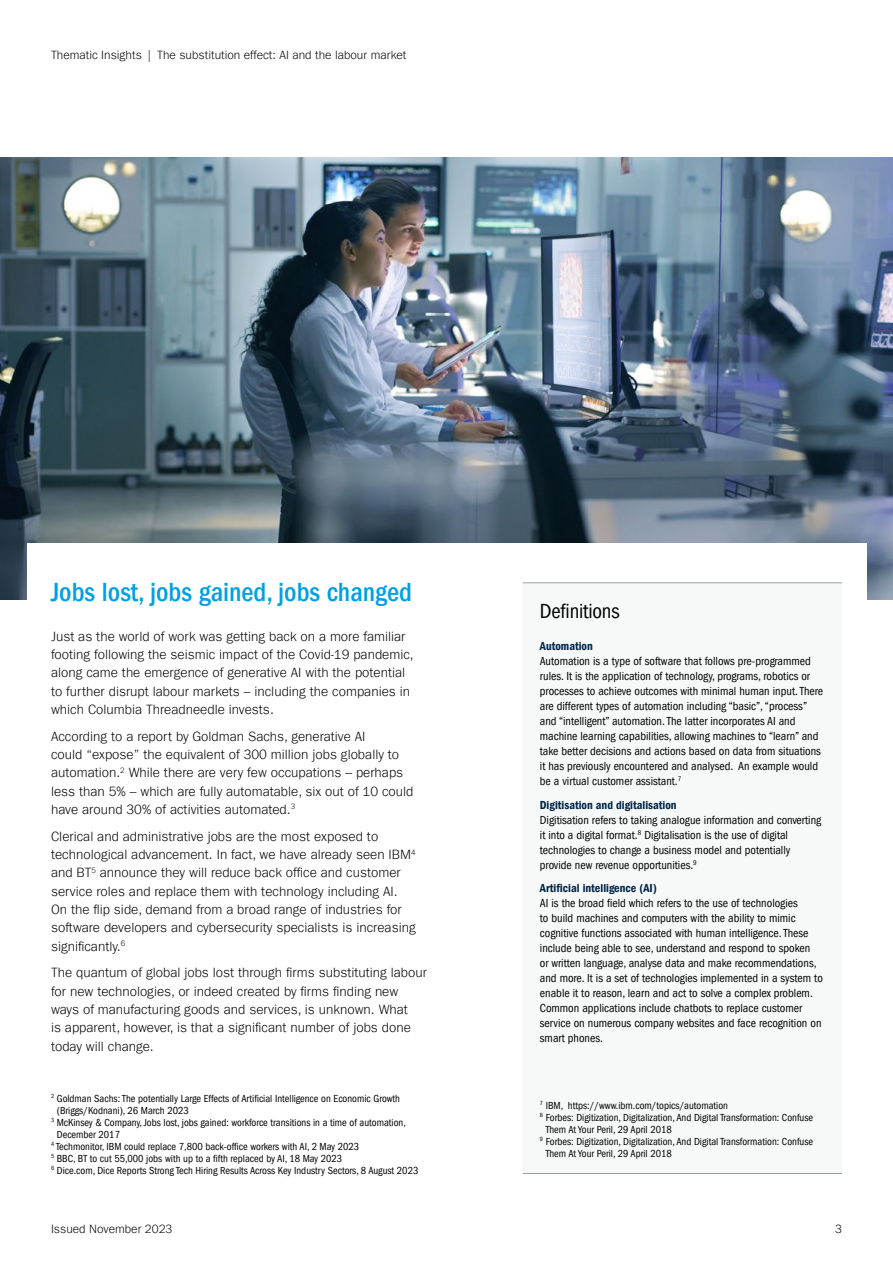
<style>
.page{position:relative;width:893px;height:1263px;background:#fff}
.page>*{position:absolute;margin:0;border:0;box-sizing:border-box;transform-origin:0 0}
.Header_02_Viewpoint{font:500 condensed 27px "ITC Frank Gofor Ameriprise";color:#00a0e3}
.Body_Text{font:condensed 21px "ITC Frank Gofor Ameriprise";letter-spacing:-.01em;color:#000}
.Body_Text-2{font:300 13.5px/18.3px "ITC Frank Gofor Ameriprise";color:#000}
.Body_Text-3{font:condensed 12px/15px "ITC Frank Gofor Ameriprise";color:#000}
.t1{font:300 12px "ITC Frank Gofor Ameriprise";color:#000}
.Footnotes{font:condensed 10.5px/12px "ITC Frank Gofor Ameriprise";color:#000}
.s1{font-family:"ITC Frank Gofor Ameriprise Dm Cn";font-stretch:normal;color:#002648}
</style>
<div class="page">
<img style="left:0;top:157px;width:893px;height:443px">
<div style="left:27px;top:544px;width:839px;height:136px;background:#fff"></div>
<div style="left:523px;top:583px;width:319px;height:591px;background:#f7f8f8"></div>
<hr style="left:523px;top:1173px;width:319px;height:1px;background:#9d9e9e">
<hr style="left:523px;top:582px;width:319px;height:1px;background:#9d9e9e">
<p class="t1" style="left:51px;top:48px;width:357px">Thematic Insights | The substitution effect: AI and the labour market</p>
<p class="Header_02_Viewpoint" style="left:51px;top:577px;width:362px">Jobs lost, jobs gained, jobs changed</p>
<p class="Body_Text-2" style="left:51px;top:627px;width:364px">Just as the world of work was getting back on a more familiar footing following the seismic impact of the Covid-19 pandemic, along came the emergence of generative AI with the potential to further disrupt labour markets – including the companies in which Columbia Threadneedle invests.</p>
<p class="Body_Text-2" style="left:51px;top:727px;width:364px">According to a report by Goldman Sachs, generative AI<br>could “expose” the equivalent of 300 million jobs globally to automation.<sup>2</sup> While there are very few occupations – perhaps less than 5% – which are fully automatable, six out of 10 could have around 30% of activities automated.<sup>3</sup></p>
<p class="Body_Text-2" style="left:51px;top:827px;width:366px">Clerical and administrative jobs are the most exposed to technological advancement. In fact, we have already seen IBM<sup>4 </sup>and BT<sup>5</sup> announce they will reduce back office and customer service roles and replace them with technology including AI.<br>On the flip side, demand from a broad range of industries for software developers and cybersecurity specialists is increasing significantly.<sup>6</sup></p>
<p class="Body_Text-2" style="left:51px;top:964px;width:377px">The quantum of global jobs lost through firms substituting labour for new technologies, or indeed created by firms finding new ways of manufacturing goods and services, is unknown. What<br>is apparent, however, is that a significant number of jobs done today will change.</p>
<p class="Footnotes" style="left:57px;top:1092px;width:345px;text-indent:-6px"><sup>2</sup> Goldman Sachs: The potentially Large Effects of Artificial Intelligence on Economic Growth (Briggs/Kodnani), 26 March 2023</p>
<p class="Footnotes" style="left:57px;top:1116px;width:351px;text-indent:-6px"><sup>3</sup> McKinsey &amp; Company, Jobs lost, jobs gained: workforce transitions in a time of automation,<br>December 2017</p>
<p class="Footnotes" style="left:51px;top:1140px;width:310px"><sup>4</sup> Techmonitor, IBM could replace 7,800 back-office workers with AI, 2 May 2023</p>
<p class="Footnotes" style="left:51px;top:1152px;width:293px"><sup>5</sup> BBC, BT to cut 55,000 jobs with up to a fifth replaced by AI, 18 May 2023</p>
<p class="Footnotes" style="left:51px;top:1164px;width:369px"><sup>6</sup> Dice.com, Dice Reports Strong Tech Hiring Results Across Key Industry Sectors, 8 August 2023</p>
<p class="Body_Text" style="left:540px;top:599px;width:81px">Definitions</p>
<p class="Body_Text-3" style="left:540px;top:639px;width:285px"><span class="s1">Automation<br></span>Automation is a type of software that follows pre-programmed rules. It is the application of technology, programs, robotics or processes to achieve outcomes with minimal human input. There are different types of automation including “basic”, “process” and “intelligent” automation. The latter incorporates AI and machine learning capabilities, allowing machines to “learn” and take better decisions and actions based on data from situations it has previously encountered and analysed. An example would be a virtual customer assistant.<sup>7</sup></p>
<p class="Body_Text-3" style="left:540px;top:797px;width:283px"><span class="s1">Digitisation and digitalisation<br></span>Digitisation refers to taking analogue information and converting it into a digital format.<sup>8</sup> Digitalisation is the use of digital technologies to change a business model and potentially provide new revenue opportunities.<sup>9</sup></p>
<p class="Body_Text-3" style="left:540px;top:881px;width:284px"><span class="s1">Artificial intelligence (AI)<br></span>AI is the broad field which refers to the use of technologies<br>to build machines and computers with the ability to mimic cognitive functions associated with human intelligence. These include being able to see, understand and respond to spoken<br>or written language, analyse data and make recommendations, and more. It is a set of technologies implemented in a system to enable it to reason, learn and act to solve a complex problem.<br>Common applications include chatbots to replace customer service on numerous company websites and face recognition on smart phones.</p>
<p class="Footnotes" style="left:540px;top:1099px;width:190px"><sup>7</sup> IBM, https://www.ibm.com/topics/automation</p>
<p class="Footnotes" style="left:546px;top:1111px;width:269px;text-indent:-6px"><sup>8</sup> Forbes: Digitization, Digitalization, And Digital Transformation: Confuse<br>Them At Your Peril, 29 April 2018</p>
<p class="Footnotes" style="left:546px;top:1135px;width:269px;text-indent:-6px"><sup>9</sup> Forbes: Digitization, Digitalization, And Digital Transformation: Confuse<br>Them At Your Peril, 29 April 2018</p>
<p class="t1" style="left:51px;top:1222px;width:123px">Issued November 2023</p>
<p class="t1" style="left:835px;top:1222px;width:8px">3</p>
</div>
